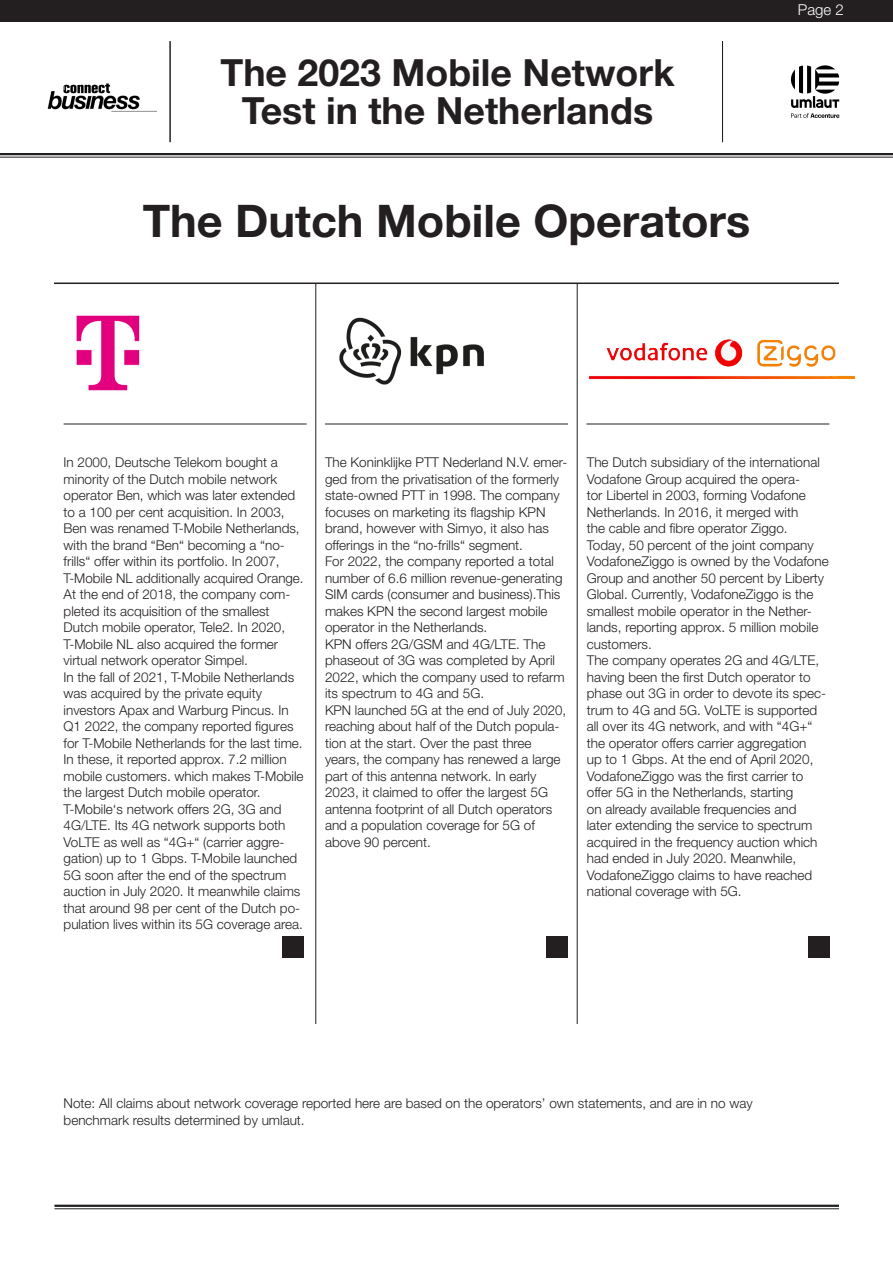
<style>
.page{position:relative;width:893px;height:1263px;background:#fff}
.page>*{position:absolute;margin:0;border:0;box-sizing:border-box;transform-origin:0 0}
.t1{font:700 45px "Helvetica Neue LT Pro";color:#231f20}
.t2{font:700 37.5px/37.5px "Helvetica Neue LT Pro";color:#231f20;text-align:center}
.t3{font:300 15px "Helvetica Neue LT Pro";color:#fff}
.t4{font:300 13.5px/16.5px "Helvetica Neue LT Pro";color:#231f20}
</style>
<div class="page">
<div style="left:0;top:0;width:893px;height:21px;background:#231f20"></div>
<hr style="left:54px;top:282px;width:785px;height:2px;background:#231f20">
<img style="left:47px;top:83px;width:109px;height:29px">
<hr style="left:170px;top:41px;width:1px;height:101px;background:#231f20">
<hr style="left:722px;top:41px;width:1px;height:101px;background:#231f20">
<hr style="left:0;top:153px;width:893px;height:2px;background:#231f20">
<hr style="left:0;top:157px;width:893px;height:1px;background:#231f20">
<hr style="left:54px;top:1205px;width:785px;height:2px;background:#231f20">
<hr style="left:54px;top:1208px;width:785px;height:1px;background:#231f20">
<hr style="left:64px;top:424px;width:243px;height:1px;background:#231f20">
<hr style="left:325px;top:424px;width:243px;height:1px;background:#231f20">
<hr style="left:586px;top:424px;width:243px;height:1px;background:#231f20">
<hr style="left:577px;top:284px;width:1px;height:740px;background:#231f20">
<hr style="left:315px;top:284px;width:1px;height:740px;background:#231f20">
<img style="left:588px;top:339px;width:268px;height:41px">
<img style="left:339px;top:317px;width:145px;height:68px">
<div style="left:282px;top:936px;width:22px;height:21px;background:#231f20"></div>
<div style="left:547px;top:936px;width:21px;height:21px;background:#231f20"></div>
<div style="left:808px;top:936px;width:21px;height:21px;background:#231f20"></div>
<img style="left:76px;top:315px;width:64px;height:76px">
<svg style="left:791px;top:65px;width:48px;height:53px"></svg>
<p class="t2" style="left:220px;top:53px;width:456px">The 2023 Mobile Network<br>Test in the Netherlands</p>
<p class="t1" style="left:143px;top:193px;width:609px">The Dutch Mobile Operators</p>
<p class="t3" style="left:798px;top:0;width:47px">Page 2</p>
<p class="t4" style="left:64px;top:454px;width:241px">In 2000, Deutsche Telekom bought a minority of the Dutch mobile network operator Ben, which was later extended to a 100 per cent acquisition. In 2003, Ben was renamed T-Mobile Netherlands, with the brand “Ben“ becoming a “no&shy;frills“ offer within its portfolio. In 2007, T-Mobile NL additionally acquired Orange.</p>
<p class="t4" style="left:64px;top:586px;width:227px">At the end of 2018, the company com&shy;pleted its acquisition of the smallest Dutch mobile operator, Tele2. In 2020, T-Mobile NL also acquired the former virtual network operator Simpel.</p>
<p class="t4" style="left:64px;top:668px;width:241px">In the fall of 2021, T-Mobile Netherlands was acquired by the private equity investors Apax and Warburg Pincus. In Q1 2022, the company reported figures for T-Mobile Netherlands for the last time.<br>In these, it reported approx. 7.2 million mobile customers. which makes T-Mobile the largest Dutch mobile operator.</p>
<p class="t4" style="left:64px;top:800px;width:241px">T-Mobile‘s network offers 2G, 3G and 4G/LTE. Its 4G network supports both VoLTE as well as “4G+“ (carrier aggre&shy;gation) up to 1 Gbps. T-Mobile launched 5G soon after the end of the spectrum auction in July 2020. It meanwhile claims that around 98 per cent of the Dutch po&shy;pulation lives within its 5G coverage area.</p>
<p class="t4" style="left:325px;top:454px;width:244px">The Koninklijke PTT Nederland N.V. emer&shy;ged from the privatisation of the formerly state-owned PTT in 1998. The company focuses on marketing its flagship KPN brand, however with Simyo, it also has offerings in the “no-frills“ segment.</p>
<p class="t4" style="left:325px;top:553px;width:239px">For 2022, the company reported a total number of 6.6 million revenue-generating SIM cards (consumer and business).This makes KPN the second largest mobile operator in the Netherlands.</p>
<p class="t4" style="left:325px;top:635px;width:241px">KPN offers 2G/GSM and 4G/LTE. The phaseout of 3G was completed by April 2022, which the company used to refarm its spectrum to 4G and 5G.</p>
<p class="t4" style="left:325px;top:701px;width:243px">KPN launched 5G at the end of July 2020, reaching about half of the Dutch popula&shy;tion at the start. Over the past three years, the company has renewed a large part of this antenna network. In early 2023, it claimed to offer the largest 5G antenna footprint of all Dutch operators and a population coverage for 5G of above 90 percent.</p>
<p class="t4" style="left:587px;top:454px;width:243px">The Dutch subsidiary of the international Vodafone Group acquired the opera-<br>tor Libertel in 2003, forming Vodafone Netherlands. In 2016, it merged with<br>the cable and fibre operator Ziggo.<br>Today, 50 percent of the joint company VodafoneZiggo is owned by the Vodafone Group and another 50 percent by Liberty Global. Currently, VodafoneZiggo is the smallest mobile operator in the Nether&shy;lands, reporting approx. 5 million mobile customers.</p>
<p class="t4" style="left:587px;top:652px;width:241px">The company operates 2G and 4G/LTE, having been the first Dutch operator to phase out 3G in order to devote its spec&shy;trum to 4G and 5G. VoLTE is supported all over its 4G network, and with “4G+“ the operator offers carrier aggregation<br>up to 1 Gbps. At the end of April 2020, VodafoneZiggo was the first carrier to offer 5G in the Netherlands, starting<br>on already available frequencies and<br>later extending the service to spectrum acquired in the frequency auction which had ended in July 2020. Meanwhile, VodafoneZiggo claims to have reached national coverage with 5G.</p>
<p class="t4" style="left:64px;top:1095px;width:691px">Note: All claims about network coverage reported here are based on the operators’ own statements, and are in no way benchmark results determined by umlaut.</p>
</div>
